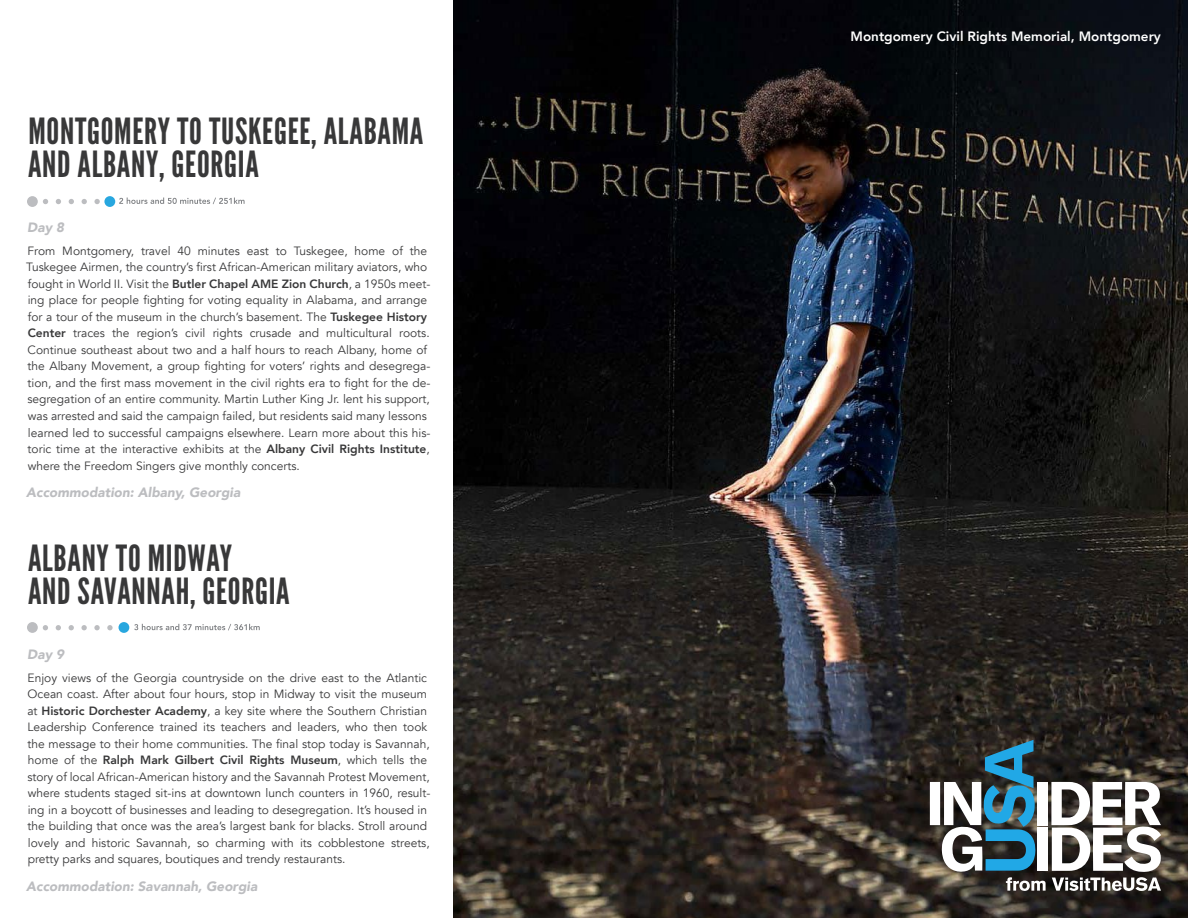
<style>
.page{position:relative;width:1188px;height:918px;background:#fff}
.page>*{position:absolute;margin:0;border:0;box-sizing:border-box;transform-origin:0 0}
.Section_Title_no_lin{font:36px/33px "League Gothic";letter-spacing:.02em;color:#383839}
.Accommodation{font:italic 900 13.5px "Avenir";color:#bcbdc0}
.Photo_Caption{font:800 13.5px "Avenir";color:#fff}
.t1{font:12px/16.5px "Avenir";color:#383839}
.s1{font-weight:800}
</style>
<div class="page">
<img style="left:454px;top:0;width:734px;height:918px">
<div style="left:902px;top:716px;width:286px;height:202px;background:#231f20;opacity:.3"></div>
<svg style="left:930px;top:740px;width:231px;height:151px"></svg>
<svg style="left:43px;top:199px;width:57px;height:5px"></svg>
<div style="left:27px;top:196px;width:11px;height:11px;background:#bcbdc0;border-radius:50%"></div>
<div style="left:104px;top:196px;width:11px;height:11px;background:#28a7df;border-radius:50%"></div>
<svg style="left:119px;top:198px;width:126px;height:6px"></svg>
<svg style="left:43px;top:625px;width:76px;height:5px"></svg>
<div style="left:27px;top:622px;width:11px;height:11px;background:#bcbdc0;border-radius:50%"></div>
<div style="left:119px;top:622px;width:10px;height:11px;background:#28a7df;border-radius:50%"></div>
<svg style="left:134px;top:624px;width:126px;height:7px"></svg>
<p class="Section_Title_no_lin" style="left:28px;top:115px;width:397px">MONTGOMERY TO TUSKEGEE, ALABAMA<br>AND ALBANY, GEORGIA</p>
<p class="Accommodation" style="left:27px;top:216px;width:38px">Day 8</p>
<p class="t1" style="left:26px;top:243px;width:406px">From Montgomery, travel 40 minutes east to Tuskegee, home of the Tuskegee Airmen, the country’s first African-American military aviators, who fought in World II. Visit the <span class="s1">Butler Chapel AME Zion Church</span>, a 1950s meet&shy;ing place for people fighting for voting equality in Alabama, and arrange for a tour of the museum in the church’s basement. The <span class="s1">Tuskegee History Center</span> traces the region’s civil rights crusade and multicultural roots.<br>Continue southeast about two and a half hours to reach Albany, home of the Albany Movement, a group fighting for voters’ rights and desegrega&shy;tion, and the first mass movement in the civil rights era to fight for the de&shy;segregation of an entire community. Martin Luther King Jr. lent his support, was arrested and said the campaign failed, but residents said many lessons learned led to successful campaigns elsewhere. Learn more about this his&shy;toric time at the interactive exhibits at the <span class="s1">Albany Civil Rights Institute</span>, where the Freedom Singers give monthly concerts.</p>
<p class="Accommodation" style="left:26px;top:481px;width:216px">Accommodation: Albany, Georgia</p>
<p class="Section_Title_no_lin" style="left:28px;top:542px;width:263px">ALBANY TO MIDWAY<br>AND SAVANNAH, GEORGIA</p>
<p class="Accommodation" style="left:27px;top:643px;width:38px">Day 9</p>
<p class="t1" style="left:27px;top:670px;width:405px">Enjoy views of the Georgia countryside on the drive east to the Atlantic Ocean coast. After about four hours, stop in Midway to visit the museum at <span class="s1">Historic Dorchester Academy</span>, a key site where the Southern Christian Leadership Conference trained its teachers and leaders, who then took the message to their home communities. The final stop today is Savannah, home of the <span class="s1">Ralph Mark Gilbert Civil Rights Museum</span>, which tells the story of local African-American history and the Savannah Protest Movement, where students staged sit-ins at downtown lunch counters in 1960, result&shy;ing in a boycott of businesses and leading to desegregation. It’s housed in the building that once was the area’s largest bank for blacks. Stroll around lovely and historic Savannah, so charming with its cobblestone streets, pretty parks and squares, boutiques and trendy restaurants.</p>
<p class="Accommodation" style="left:26px;top:875px;width:233px">Accommodation: Savannah, Georgia</p>
<p class="Photo_Caption" style="left:851px;top:25px;width:312px">Montgomery Civil Rights Memorial, Montgomery</p>
</div>
